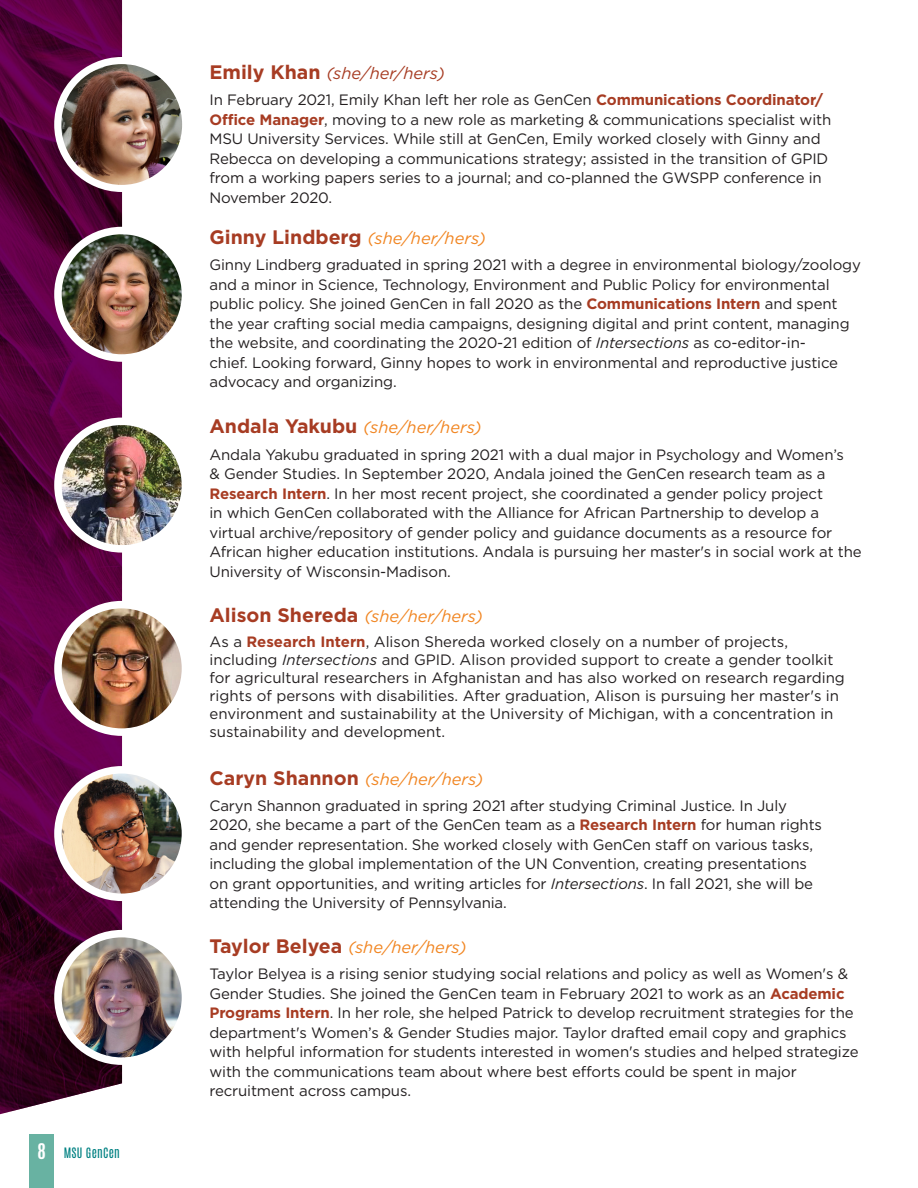
<style>
.page{position:relative;width:918px;height:1188px;background:#fff}
.page>*{position:absolute;margin:0;border:0;box-sizing:border-box;transform-origin:0 0}
.Staff_Name{font:italic 16.5px "Gotham";color:#f18521}
.Staff_Name-2{font:italic 16.5px "Gotham";color:#a73c23}
.Body__no_space_befor{font:15px/19.5px "Gotham";letter-spacing:-.01em;color:#231f20}
.t1{font:12px "Antonio";letter-spacing:.02em;color:#008182}
.s1{font-weight:700;font-size:18px;color:#fff}
.s2{font-weight:700;font-style:normal;font-size:19.5px}
.s3{font-weight:700;color:#a73c23}
.s4{font-weight:700;font-style:normal;font-size:19.5px;color:#a73c23}
.s5{font-style:italic}
</style>
<div class="page">
<div style="left:30px;top:1134px;width:24px;height:54px;background:#68b2a2"></div>
<svg style="left:0;top:0;width:122px;height:1115px;background:#57093f"></svg>
<img style="left:58px;top:231px;width:127px;height:127px;border-radius:64px">
<div style="left:54px;top:227px;width:135px;height:135px;border:8px solid #fff;border-radius:50%"></div>
<img style="left:58px;top:421px;width:127px;height:128px;border-radius:64px">
<div style="left:54px;top:418px;width:135px;height:135px;border:8px solid #fff;border-radius:50%"></div>
<img style="left:58px;top:605px;width:127px;height:127px;border-radius:64px">
<div style="left:54px;top:601px;width:135px;height:135px;border:8px solid #fff;border-radius:50%"></div>
<img style="left:58px;top:771px;width:122px;height:126px">
<div style="left:54px;top:766px;width:135px;height:135px;border:8px solid #fff;border-radius:50%"></div>
<img style="left:58px;top:934px;width:127px;height:127px;border-radius:64px">
<div style="left:54px;top:930px;width:135px;height:135px;border:8px solid #fff;border-radius:50%"></div>
<img style="left:60px;top:61px;width:121px;height:127px">
<div style="left:54px;top:57px;width:135px;height:135px;border:7px solid #fff;border-radius:50%"></div>
<hr style="left:917px;top:305px;width:1px;height:146px;background:#6e015e">
<p class="t1" style="left:38px;top:1144px;width:84px"><span class="s1">8</span> MSU GenCen</p>
<p class="Staff_Name-2" style="left:210px;top:63px;width:237px"><span class="s2">Emily Khan</span> (she/her/hers)</p>
<p class="Body__no_space_befor" style="left:210px;top:90px;width:623px">In February 2021, Emily Khan left her role as GenCen <span class="s3">Communications Coordinator/ Office Manager</span>, moving to a new role as marketing &amp; communications specialist with MSU University Services. While still at GenCen, Emily worked closely with Ginny and Rebecca on developing a communications strategy; assisted in the transition of GPID from a working papers series to a journal; and co-planned the GWSPP conference in November 2020.</p>
<p class="Staff_Name" style="left:210px;top:227px;width:278px"><span class="s4">Ginny Lindberg</span> (she/her/hers)</p>
<p class="Body__no_space_befor" style="left:210px;top:255px;width:653px">Ginny Lindberg graduated in spring 2021 with a degree in environmental biology/zoology and a minor in Science, Technology, Environment and Public Policy for environmental public policy. She joined GenCen in fall 2020 as the <span class="s3">Communications Intern</span> and spent the year crafting social media campaigns, designing digital and print content, managing the website, and coordinating the 2020-21 edition of <span class="s5">Intersections</span> as co-editor-in-<br>chief. Looking forward, Ginny hopes to work in environmental and reproductive justice advocacy and organizing.</p>
<p class="Staff_Name" style="left:210px;top:417px;width:274px"><span class="s4">Andala Yakubu</span> (she/her/hers)</p>
<p class="Body__no_space_befor" style="left:210px;top:444px;width:654px">Andala Yakubu graduated in spring 2021 with a dual major in Psychology and Women’s<br>&amp; Gender Studies. In September 2020, Andala joined the GenCen research team as a <span class="s3">Research Intern</span>. In her most recent project, she coordinated a gender policy project<br>in which GenCen collaborated with the Alliance for African Partnership to develop a virtual archive/repository of gender policy and guidance documents as a resource for African higher education institutions. Andala is pursuing her master's in social work at the University of Wisconsin-Madison.</p>
<p class="Staff_Name" style="left:210px;top:606px;width:275px"><span class="s4">Alison Shereda</span> (she/her/hers)</p>
<p class="Body__no_space_befor" style="left:210px;top:633px;width:637px;line-height:18px">As a <span class="s3">Research Intern</span>, Alison Shereda worked closely on a number of projects, including <span class="s5">Intersections</span> and GPID. Alison provided support to create a gender toolkit for agricultural researchers in Afghanistan and has also worked on research regarding rights of persons with disabilities. After graduation, Alison is pursuing her master's in environment and sustainability at the University of Michigan, with a concentration in sustainability and development.</p>
<p class="Staff_Name" style="left:210px;top:768px;width:275px"><span class="s4">Caryn Shannon</span> (she/her/hers)</p>
<p class="Body__no_space_befor" style="left:210px;top:796px;width:614px">Caryn Shannon graduated in spring 2021 after studying Criminal Justice. In July 2020, she became a part of the GenCen team as a <span class="s3">Research Intern</span> for human rights and gender representation. She worked closely with GenCen staff on various tasks, including the global implementation of the UN Convention, creating presentations on grant opportunities, and writing articles for <span class="s5">Intersections</span>. In fall 2021, she will be attending the University of Pennsylvania.</p>
<p class="Staff_Name" style="left:210px;top:937px;width:259px"><span class="s4">Taylor Belyea</span> (she/her/hers)</p>
<p class="Body__no_space_befor" style="left:210px;top:964px;width:651px">Taylor Belyea is a rising senior studying social relations and policy as well as Women's &amp; Gender Studies. She joined the GenCen team in February 2021 to work as an <span class="s3">Academic Programs Intern</span>. In her role, she helped Patrick to develop recruitment strategies for the department's Women’s &amp; Gender Studies major. Taylor drafted email copy and graphics with helpful information for students interested in women's studies and helped strategize with the communications team about where best efforts could be spent in major recruitment across campus.</p>
</div>
